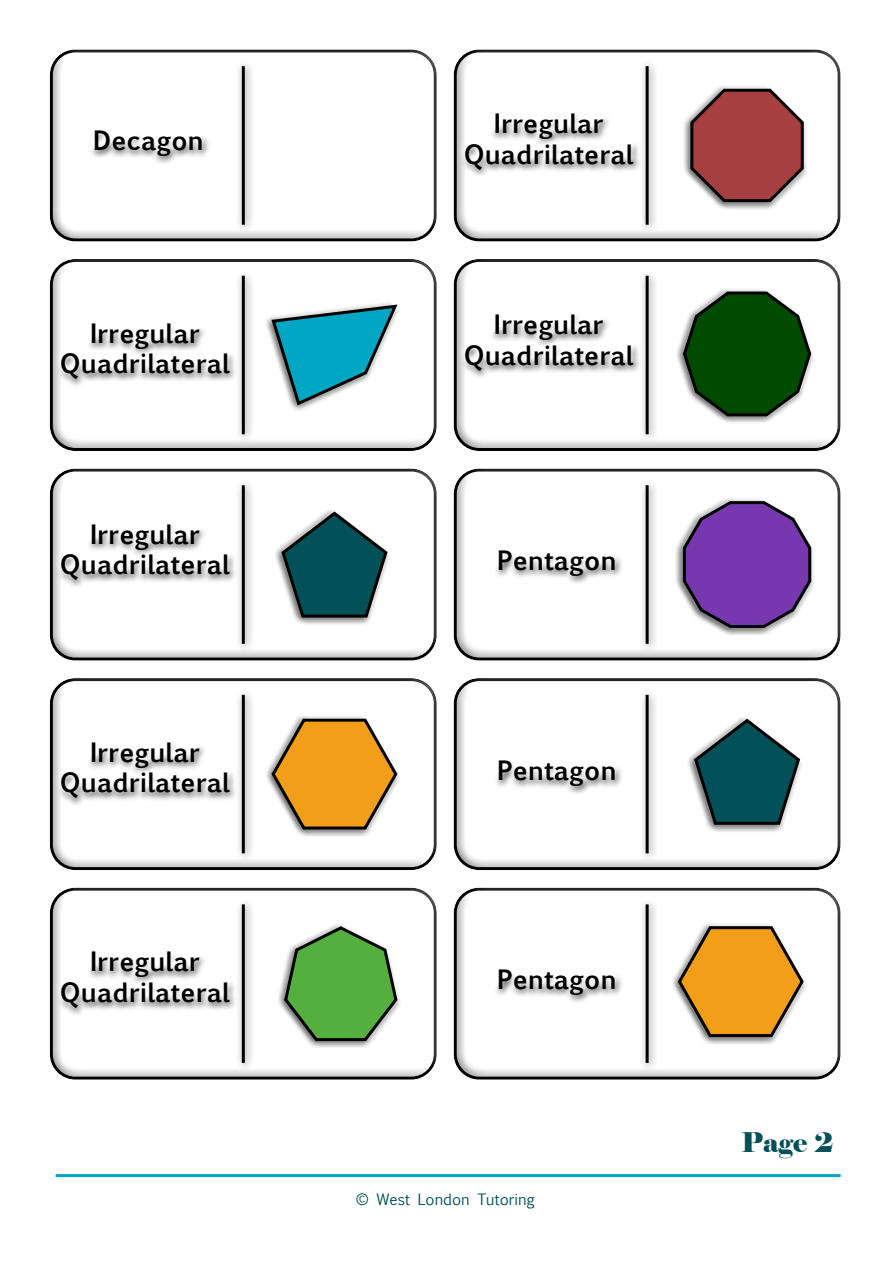
<style>
.page{position:relative;width:893px;height:1263px;background:#fff}
.page>*{position:absolute;margin:0;border:0;box-sizing:border-box;transform-origin:0 0}
.t1{font:27px "Elephant";color:#035158}
.t2{font:700 25.5px/30.6px "Euphemia UCAS";color:#000;text-align:center}
.t3{font:15px "Euphemia UCAS";color:#00515a}
</style>
<div class="page">
<div style="left:49px;top:49px;width:386px;height:195px;background:#000;opacity:.37"></div>
<div style="left:452px;top:49px;width:386px;height:195px;background:#000;opacity:.37"></div>
<div style="left:49px;top:467px;width:386px;height:195px;background:#000;opacity:.37"></div>
<div style="left:452px;top:467px;width:386px;height:195px;background:#000;opacity:.37"></div>
<div style="left:49px;top:259px;width:386px;height:195px;background:#000;opacity:.37"></div>
<div style="left:49px;top:677px;width:386px;height:195px;background:#000;opacity:.37"></div>
<div style="left:49px;top:887px;width:386px;height:195px;background:#000;opacity:.37"></div>
<div style="left:452px;top:259px;width:386px;height:195px;background:#000;opacity:.37"></div>
<div style="left:452px;top:677px;width:386px;height:195px;background:#000;opacity:.37"></div>
<div style="left:452px;top:887px;width:386px;height:195px;background:#000;opacity:.37"></div>
<div style="left:235px;top:60px;width:19px;height:174px;background:#000;opacity:.51"></div>
<hr style="left:242px;top:66px;width:3px;height:159px;background:#000">
<div style="left:639px;top:60px;width:19px;height:174px;background:#000;opacity:.51"></div>
<hr style="left:646px;top:66px;width:3px;height:159px;background:#000">
<div style="left:235px;top:479px;width:19px;height:174px;background:#000;opacity:.51"></div>
<hr style="left:242px;top:485px;width:3px;height:159px;background:#000">
<div style="left:639px;top:479px;width:19px;height:174px;background:#000;opacity:.51"></div>
<hr style="left:646px;top:485px;width:3px;height:159px;background:#000">
<div style="left:235px;top:269px;width:19px;height:174px;background:#000;opacity:.51"></div>
<hr style="left:242px;top:276px;width:3px;height:158px;background:#000">
<div style="left:235px;top:689px;width:19px;height:173px;background:#000;opacity:.51"></div>
<hr style="left:242px;top:695px;width:3px;height:158px;background:#000">
<div style="left:235px;top:898px;width:19px;height:174px;background:#000;opacity:.51"></div>
<hr style="left:242px;top:904px;width:3px;height:159px;background:#000">
<div style="left:639px;top:269px;width:19px;height:174px;background:#000;opacity:.51"></div>
<hr style="left:646px;top:276px;width:3px;height:158px;background:#000">
<div style="left:639px;top:689px;width:19px;height:173px;background:#000;opacity:.51"></div>
<hr style="left:646px;top:695px;width:3px;height:158px;background:#000">
<div style="left:639px;top:898px;width:19px;height:174px;background:#000;opacity:.51"></div>
<hr style="left:646px;top:904px;width:3px;height:159px;background:#000">
<div style="left:52px;top:313px;width:182px;height:63px;background:#fff;opacity:.75"></div>
<div style="left:56px;top:319px;width:182px;height:69px;background:#000;opacity:.56"></div>
<div style="left:456px;top:305px;width:182px;height:63px;background:#fff;opacity:.75"></div>
<div style="left:460px;top:311px;width:182px;height:69px;background:#000;opacity:.56"></div>
<div style="left:52px;top:514px;width:182px;height:64px;background:#fff;opacity:.75"></div>
<div style="left:56px;top:520px;width:182px;height:69px;background:#000;opacity:.56"></div>
<div style="left:52px;top:732px;width:182px;height:63px;background:#fff;opacity:.75"></div>
<div style="left:56px;top:738px;width:182px;height:69px;background:#000;opacity:.56"></div>
<div style="left:52px;top:942px;width:182px;height:63px;background:#fff;opacity:.75"></div>
<div style="left:56px;top:948px;width:182px;height:69px;background:#000;opacity:.56"></div>
<div style="left:456px;top:104px;width:182px;height:63px;background:#fff;opacity:.75"></div>
<div style="left:460px;top:110px;width:182px;height:69px;background:#000;opacity:.56"></div>
<div style="left:489px;top:540px;width:131px;height:34px;background:#fff"></div>
<div style="left:492px;top:549px;width:133px;height:37px;background:#000;opacity:.56"></div>
<div style="left:489px;top:750px;width:131px;height:34px;background:#fff"></div>
<div style="left:492px;top:760px;width:133px;height:36px;background:#000;opacity:.56"></div>
<div style="left:489px;top:959px;width:131px;height:34px;background:#fff"></div>
<div style="left:492px;top:968px;width:133px;height:37px;background:#000;opacity:.56"></div>
<div style="left:85px;top:120px;width:123px;height:33px;background:#fff"></div>
<div style="left:88px;top:128px;width:124px;height:38px;background:#000;opacity:.56"></div>
<div style="left:276px;top:505px;width:118px;height:118px;background:#fff"></div>
<svg style="left:274px;top:509px;width:116px;height:116px"></svg>
<svg style="left:280px;top:509px;width:109px;height:110px"></svg>
<div style="left:689px;top:712px;width:118px;height:118px;background:#fff"></div>
<svg style="left:687px;top:716px;width:116px;height:116px"></svg>
<svg style="left:692px;top:716px;width:110px;height:110px"></svg>
<div style="left:717px;top:82px;width:94px;height:94px;background:#fff"></div>
<svg style="left:683px;top:85px;width:124px;height:124px"></svg>
<svg style="left:689px;top:86px;width:116px;height:118px;background:#a65e5f"></svg>
<div style="left:690px;top:284px;width:128px;height:115px;background:#fff"></div>
<svg style="left:676px;top:288px;width:138px;height:135px"></svg>
<svg style="left:681px;top:289px;width:132px;height:129px"></svg>
<div style="left:289px;top:919px;width:115px;height:128px;background:#fff"></div>
<svg style="left:277px;top:923px;width:124px;height:125px"></svg>
<svg style="left:282px;top:924px;width:117px;height:118px"></svg>
<div style="left:703px;top:919px;width:108px;height:123px;background:#fff"></div>
<svg style="left:671px;top:922px;width:136px;height:122px"></svg>
<svg style="left:676px;top:923px;width:129px;height:115px"></svg>
<div style="left:296px;top:712px;width:108px;height:123px;background:#fff"></div>
<svg style="left:265px;top:714px;width:135px;height:123px"></svg>
<svg style="left:270px;top:716px;width:129px;height:115px"></svg>
<div style="left:694px;top:494px;width:125px;height:123px;background:#fff"></div>
<svg style="left:675px;top:497px;width:140px;height:138px"></svg>
<svg style="left:681px;top:498px;width:132px;height:131px"></svg>
<div style="left:266px;top:298px;width:138px;height:82px;background:#fff"></div>
<svg style="left:264px;top:301px;width:136px;height:111px"></svg>
<svg style="left:269px;top:302px;width:130px;height:105px"></svg>
<hr style="left:56px;top:1174px;width:785px;height:3px;background:#00a7c4">
<p class="t2" style="left:93px;top:124px;width:112px">Decagon</p>
<p class="t2" style="left:464px;top:108px;width:171px">Irregular<br>Quadrilateral</p>
<p class="t2" style="left:60px;top:317px;width:171px">Irregular<br>Quadrilateral</p>
<p class="t2" style="left:464px;top:309px;width:171px">Irregular<br>Quadrilateral</p>
<p class="t2" style="left:60px;top:518px;width:171px">Irregular<br>Quadrilateral</p>
<p class="t2" style="left:60px;top:736px;width:171px">Irregular<br>Quadrilateral</p>
<p class="t2" style="left:60px;top:946px;width:171px">Irregular<br>Quadrilateral</p>
<p class="t2" style="left:497px;top:544px;width:121px">Pentagon</p>
<p class="t2" style="left:497px;top:755px;width:121px">Pentagon</p>
<p class="t2" style="left:497px;top:963px;width:121px">Pentagon</p>
<p class="t3" style="left:356px;top:1189px;width:180px">© West London Tutoring</p>
<p class="t1" style="left:741px;top:1125px;width:94px">Page 2</p>
</div>
